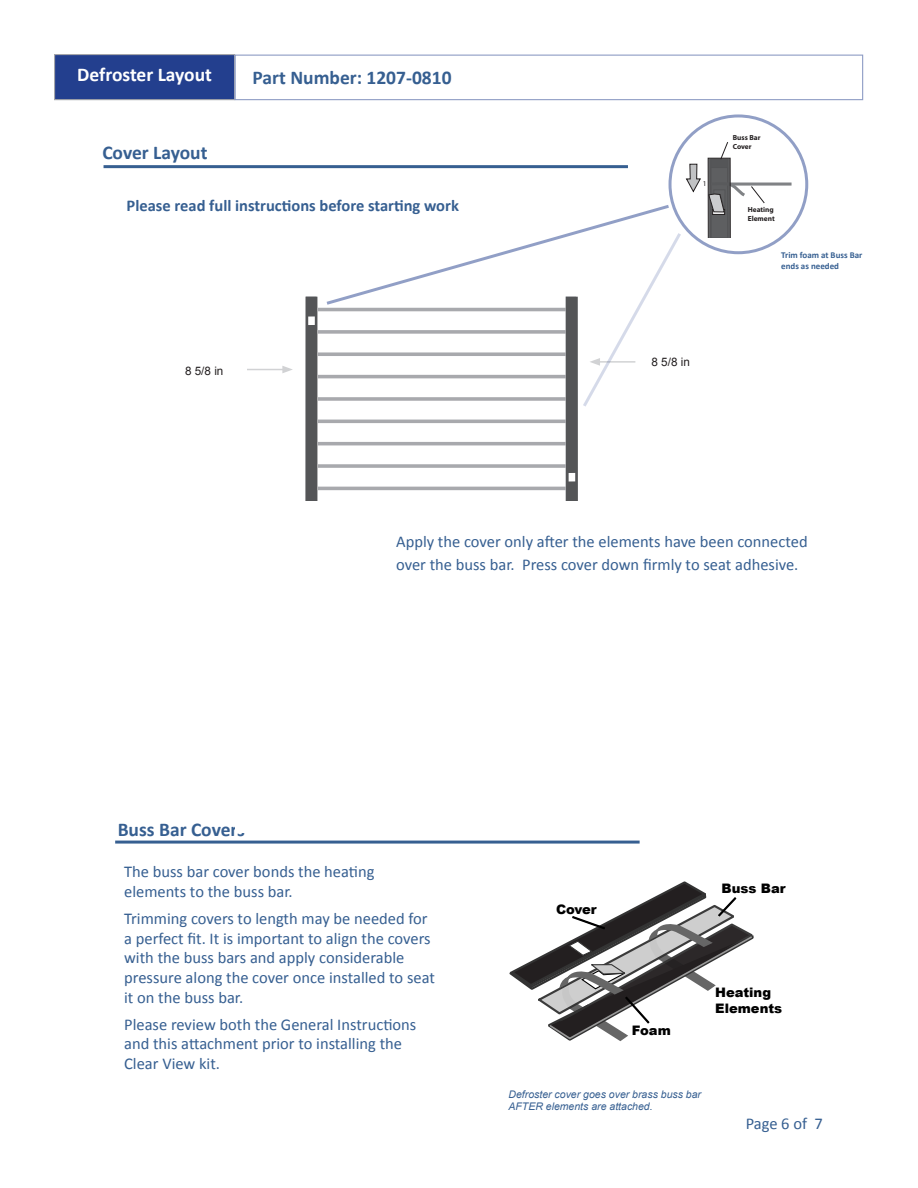
<style>
.page{position:relative;width:918px;height:1188px;background:#fff}
.page>*{position:absolute;margin:0;border:0;box-sizing:border-box;transform-origin:0 0}
.t1{font:700 19.5px "Calibri";color:#365f91}
.t2{font:700 19.5px "Calibri";color:#fff}
.t3{font:16.5px/19.8px "Calibri";color:#365f91}
.t4{font:700 16.5px "Calibri";color:#365f91}
.t5{font:900 13.05px/15.8px "Arial";color:#000}
.t6{font:11.7px "Arial";color:#231f20}
.t7{font:italic 10.5px/12.6px "Arial";color:#365f91}
.t8{font:700 9px/10.8px "Calibri";color:#365f91}
.t9{font:700 7.35px/8.9px "Myriad Pro";color:#231f20}
.t10{font:7.35px "Myriad Pro";color:#231f20}
</style>
<div class="page">
<div style="left:55px;top:55px;width:180px;height:45px;background:#233f8e"></div>
<div style="left:54px;top:54px;width:181px;height:46px;border:1px solid #a5a6aa"></div>
<div style="left:235px;top:55px;width:628px;height:45px;border:1px solid #8f9dc5"></div>
<div style="left:115px;top:819px;width:268px;height:25px;border:3px solid #fff"></div>
<hr style="left:115px;top:841px;width:525px;height:3px;background:#365f91">
<svg style="left:509px;top:881px;width:245px;height:160px"></svg>
<hr style="left:272px;top:308px;width:474px;height:3px;background:#a8a9ad">
<svg style="left:317px;top:330px;width:6px;height:4px"></svg>
<svg style="left:317px;top:352px;width:6px;height:4px"></svg>
<hr style="left:272px;top:375px;width:470px;height:3px;background:#a8a9ad">
<svg style="left:317px;top:397px;width:6px;height:4px"></svg>
<hr style="left:272px;top:420px;width:473px;height:3px;background:#a8a9ad">
<hr style="left:272px;top:442px;width:472px;height:3px;background:#a8a9ad">
<svg style="left:317px;top:464px;width:248px;height:4px"></svg>
<hr style="left:272px;top:487px;width:471px;height:3px;background:#a8a9ad">
<hr style="left:104px;top:165px;width:524px;height:3px;background:#365f91">
<div style="left:115px;top:287px;width:202px;height:476px;background:#fff"></div>
<div style="left:574px;top:282px;width:202px;height:476px;background:#fff"></div>
<div style="left:567px;top:297px;width:10px;height:444px;background:#545557"></div>
<div style="left:566px;top:297px;width:12px;height:445px;border:2px solid #545557"></div>
<svg style="left:305px;top:296px;width:12px;height:205px;background:#5b5c5e"></svg>
<div style="left:308px;top:316px;width:7px;height:9px;border:2px solid #fff"></div>
<hr style="left:711px;top:183px;width:81px;height:3px;background:#808285">
<svg style="left:686px;top:164px;width:15px;height:29px"></svg>
<svg style="left:708px;top:142px;width:57px;height:95px"></svg>
<div style="left:669px;top:114px;width:139px;height:140px;border:3px solid #919fc6;border-radius:50%"></div>
<hr style="left:247px;top:369px;width:38px;height:1px;background:#d1d2d4">
<svg style="left:282px;top:366px;width:11px;height:7px"></svg>
<div style="left:569px;top:473px;width:6px;height:9px;border:2px solid #fff"></div>
<div style="left:235px;top:502px;width:619px;height:331px;background:#fff"></div>
<svg style="left:323px;top:203px;width:360px;height:205px"></svg>
<p class="t2" style="left:77px;top:68px;width:136px">Defroster Layout</p>
<p class="t1" style="left:253px;top:71px;width:200px">Part Number: 1207-0810</p>
<p class="t1" style="left:102px;top:146px;width:107px">Cover Layout</p>
<p class="t4" style="left:127px;top:195px;width:334px">Please read full instructions before starting work</p>
<p class="t6" style="left:185px;top:367px;width:40px">8 5/8 in</p>
<p class="t10" style="left:703px;top:180px;width:5px">1</p>
<p class="t9" style="left:733px;top:134px;width:29px">Buss Bar<br>Cover</p>
<p class="t9" style="left:748px;top:206px;width:29px">Heating<br>Element</p>
<p class="t8" style="left:781px;top:250px;width:83px">Trim foam at Buss Bar ends as needed</p>
<p class="t6" style="left:652px;top:358px;width:40px">8 5/8 in</p>
<p class="t1" style="left:118px;top:823px;width:129px">Buss Bar Covers</p>
<p class="t3" style="left:396px;top:530px;width:413px;line-height:22.5px">Apply the cover only after the elements have been connected over the buss bar. Press cover down firmly to seat adhesive.</p>
<p class="t3" style="left:124px;top:862px;width:252px">The buss bar cover bonds the heating elements to the buss bar.</p>
<p class="t3" style="left:124px;top:908px;width:312px">Trimming covers to length may be needed for a perfect fit. It is important to align the covers with the buss bars and apply considerable pressure along the cover once installed to seat it on the buss bar.</p>
<p class="t3" style="left:124px;top:1014px;width:294px">Please review both the General Instructions and this attachment prior to installing the<br>Clear View kit.</p>
<p class="t5" style="left:556px;top:902px;width:42px">Cover</p>
<p class="t5" style="left:721px;top:882px;width:66px">Buss Bar</p>
<p class="t5" style="left:632px;top:1024px;width:40px">Foam</p>
<p class="t5" style="left:715px;top:986px;width:69px">Heating<br>Elements</p>
<p class="t7" style="left:509px;top:1089px;width:194px">Defroster cover goes over brass buss bar<br>AFTER elements are attached.</p>
<p class="t3" style="left:746px;top:1115px;width:79px">Page 6 of 7</p>
</div>
